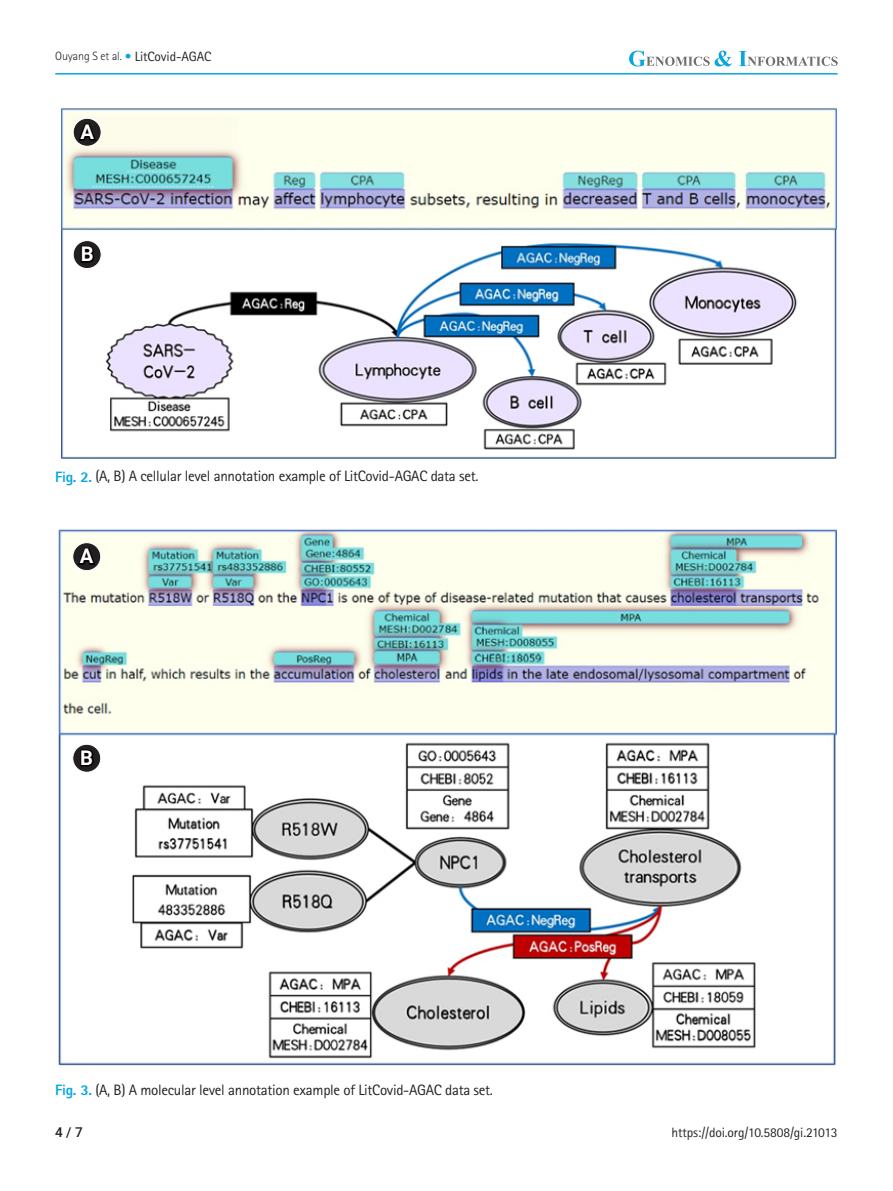
<style>
.page{position:relative;width:893px;height:1191px;background:#fff}
.page>*{position:absolute;margin:0;border:0;box-sizing:border-box;transform-origin:0 0}
.t1{font:700 20.25px "Roboto";color:#fff}
.fig-caption{font:15px "Rotis Sans Serif Std";letter-spacing:-.02em;color:#231f20}
.t2{font:13.5px "Rotis Sans Serif Std";letter-spacing:-.01em;color:#231f20}
.t3{font:500 13.5px "Roboto";color:#231f20}
.s1{font-weight:300;font-size:12px}
.s2{color:#08a7e0}
.s3{font-weight:800;color:#08a7e0}
</style>
<div class="page">
<img style="left:61px;top:107px;width:776px;height:351px">
<img style="left:58px;top:529px;width:779px;height:537px">
<svg style="left:73px;top:542px;width:28px;height:28px"></svg>
<div style="left:72px;top:542px;width:29px;height:29px;border:1px solid #fff;border-radius:50%"></div>
<svg style="left:76px;top:546px;width:21px;height:21px"></svg>
<svg style="left:73px;top:744px;width:28px;height:28px"></svg>
<div style="left:72px;top:744px;width:29px;height:28px;border:1px solid #fff;border-radius:50%"></div>
<svg style="left:79px;top:747px;width:17px;height:21px"></svg>
<svg style="left:73px;top:118px;width:28px;height:28px"></svg>
<div style="left:73px;top:118px;width:29px;height:29px;border:1px solid #fff;border-radius:50%"></div>
<svg style="left:76px;top:122px;width:22px;height:21px"></svg>
<div style="left:73px;top:241px;width:28px;height:27px;background:#231f20;border-radius:50%"></div>
<div style="left:73px;top:240px;width:29px;height:29px;border:1px solid #fff;border-radius:50%"></div>
<svg style="left:79px;top:243px;width:17px;height:20px"></svg>
<hr style="left:55px;top:73px;width:783px;height:2px;background:#08a7e0">
<svg style="left:629px;top:51px;width:209px;height:15px"></svg>
<p class="t2" style="left:55px;top:48px;width:158px"><span class="s1">Ouyang S et al.</span> <span class="s2">•</span> LitCovid-AGAC</p>
<p class="t1" style="left:80px;top:118px;width:15px">A</p>
<p class="t1" style="left:81px;top:240px;width:14px">B</p>
<p class="fig-caption" style="left:55px;top:467px;width:425px"><span class="s3">Fig. 2.</span> (A, B) A cellular level annotation example of LitCovid-AGAC data set.</p>
<p class="t1" style="left:80px;top:542px;width:15px">A</p>
<p class="t1" style="left:80px;top:743px;width:14px">B</p>
<p class="fig-caption" style="left:55px;top:1081px;width:439px"><span class="s3">Fig. 3.</span> (A, B) A molecular level annotation example of LitCovid-AGAC data set.</p>
<p class="t3" style="left:55px;top:1123px;width:29px">4 / 7</p>
<p class="t2" style="left:671px;top:1124px;width:168px">https://doi.org/10.5808/gi.21013</p>
</div>
